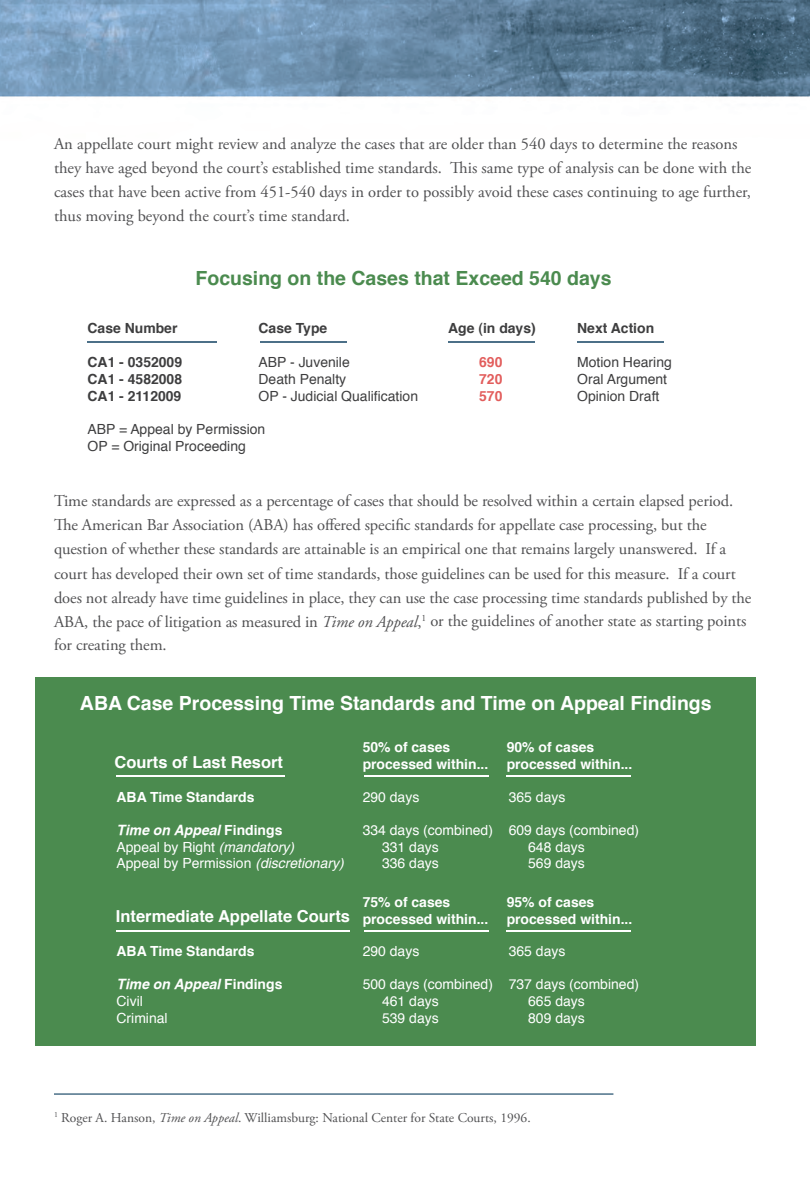
<style>
.page{position:relative;width:810px;height:1188px;background:#fff}
.page>*{position:absolute;margin:0;border:0;box-sizing:border-box;transform-origin:0 0}
.t1{font:700 19.5px "Helvetica";color:#fff}
.t2{font:700 19.5px "Helvetica";color:#4b8b4f}
.t3{font:16.5px/24px "Adobe Garamond Pro";letter-spacing:-.005em;color:#505052}
.t4{font:700 16.5px "Helvetica";color:#fff}
.t5{font:13.95px "Helvetica";color:#fff}
.t6{font:700 13.95px "Helvetica";color:#fff}
.t7{font:13.95px "Helvetica";color:#3e3e3f}
.t8{font:700 13.95px "Helvetica";color:#3e3e3f}
.t9{font:italic 700 13.95px "Helvetica";color:#fff}
.t10{font:700 13.95px "Helvetica";color:#e25d5c}
.t11{font:13.5px "Adobe Garamond Pro";color:#505052}
.s1{font-style:italic}
.s2{font-style:normal}
</style>
<div class="page">
<img style="left:0;top:0;width:810px;height:1095px">
<div style="left:36px;top:677px;width:720px;height:369px;background:#4b8b4f"></div>
<hr style="left:88px;top:342px;width:129px;height:1px;background:#4c7088">
<hr style="left:260px;top:342px;width:86px;height:1px;background:#4c7088">
<hr style="left:448px;top:342px;width:87px;height:1px;background:#4c7088">
<hr style="left:577px;top:342px;width:87px;height:1px;background:#4c7088">
<hr style="left:54px;top:1093px;width:559px;height:2px;background:#4c7088">
<hr style="left:117px;top:776px;width:168px;height:1px;background:#fff">
<hr style="left:364px;top:776px;width:124px;height:1px;background:#fff">
<hr style="left:364px;top:930px;width:124px;height:2px;background:#fff">
<hr style="left:507px;top:776px;width:124px;height:1px;background:#fff">
<hr style="left:507px;top:930px;width:124px;height:2px;background:#fff">
<hr style="left:117px;top:930px;width:233px;height:2px;background:#fff">
<p class="t3" style="left:54px;top:132px;width:699px">An appellate court might review and analyze the cases that are older than 540 days to determine the reasons they have aged beyond the court’s established time standards. This same type of analysis can be done with the cases that have been active from 451-540 days in order to possibly avoid these cases continuing to age further, thus moving beyond the court’s time standard.</p>
<p class="t2" style="left:196px;top:262px;width:418px">Focusing on the Cases that Exceed 540 days</p>
<p class="t8" style="left:88px;top:317px;width:91px">Case Number</p>
<p class="t8" style="left:259px;top:317px;width:70px">Case Type</p>
<p class="t8" style="left:88px;top:351px;width:96px">CA1 - 0352009</p>
<p class="t8" style="left:88px;top:368px;width:96px">CA1 - 4582008</p>
<p class="t8" style="left:88px;top:385px;width:95px">CA1 - 2112009</p>
<p class="t7" style="left:88px;top:419px;width:179px">ABP = Appeal by Permission</p>
<p class="t7" style="left:88px;top:436px;width:160px">OP = Original Proceeding</p>
<p class="t7" style="left:259px;top:352px;width:93px">ABP - Juvenile</p>
<p class="t7" style="left:259px;top:369px;width:89px">Death Penalty</p>
<p class="t7" style="left:259px;top:385px;width:161px">OP - Judicial Qualification</p>
<p class="t8" style="left:448px;top:317px;width:89px">Age (in days)</p>
<p class="t8" style="left:577px;top:317px;width:79px">Next Action</p>
<p class="t10" style="left:479px;top:351px;width:25px">690</p>
<p class="t10" style="left:479px;top:368px;width:25px">720</p>
<p class="t10" style="left:479px;top:385px;width:25px">570</p>
<p class="t7" style="left:577px;top:352px;width:96px">Motion Hearing</p>
<p class="t7" style="left:577px;top:369px;width:91px">Oral Argument</p>
<p class="t7" style="left:577px;top:385px;width:84px">Opinion Draft</p>
<p class="t3" style="left:54px;top:490px;width:699px">Time standards are expressed as a percentage of cases that should be resolved within a certain elapsed period.<br>The American Bar Association (ABA) has offered specific standards for appellate case processing, but the question of whether these standards are attainable is an empirical one that remains largely unanswered. If a court has developed their own set of time standards, those guidelines can be used for this measure. If a court does not already have time guidelines in place, they can use the case processing time standards published by the ABA, the pace of litigation as measured in <span class="s1">Time on Appeal</span>,<sup>1</sup> or the guidelines of another state as starting points for creating them.</p>
<p class="t1" style="left:80px;top:688px;width:633px">ABA Case Processing Time Standards and Time on Appeal Findings</p>
<p class="t4" style="left:114px;top:749px;width:170px">Courts of Last Resort</p>
<p class="t6" style="left:117px;top:785px;width:140px">ABA Time Standards</p>
<p class="t9" style="left:117px;top:822px;width:167px">Time on Appeal <span class="s2">Findings</span></p>
<p class="t5" style="left:117px;top:836px;width:179px">Appeal by Right <span class="s1">(mandatory)</span></p>
<p class="t5" style="left:117px;top:853px;width:229px">Appeal by Permission <span class="s1">(discretionary)</span></p>
<p class="t4" style="left:116px;top:903px;width:236px">Intermediate Appellate Courts</p>
<p class="t6" style="left:117px;top:940px;width:140px">ABA Time Standards</p>
<p class="t9" style="left:117px;top:976px;width:167px">Time on Appeal <span class="s2">Findings</span></p>
<p class="t5" style="left:117px;top:991px;width:28px">Civil</p>
<p class="t5" style="left:117px;top:1007px;width:53px">Criminal</p>
<p class="t6" style="left:363px;top:736px;width:89px">50% of cases</p>
<p class="t6" style="left:363px;top:753px;width:127px">processed within...</p>
<p class="t5" style="left:363px;top:786px;width:58px">290 days</p>
<p class="t5" style="left:363px;top:819px;width:132px">334 days (combined)</p>
<p class="t5" style="left:382px;top:836px;width:58px">331 days</p>
<p class="t5" style="left:382px;top:853px;width:58px">336 days</p>
<p class="t6" style="left:363px;top:891px;width:89px">75% of cases</p>
<p class="t6" style="left:363px;top:908px;width:127px">processed within...</p>
<p class="t5" style="left:363px;top:940px;width:58px">290 days</p>
<p class="t5" style="left:363px;top:974px;width:132px">500 days (combined)</p>
<p class="t5" style="left:382px;top:991px;width:58px">461 days</p>
<p class="t5" style="left:382px;top:1007px;width:58px">539 days</p>
<p class="t6" style="left:507px;top:736px;width:89px">90% of cases</p>
<p class="t6" style="left:507px;top:753px;width:127px">processed within...</p>
<p class="t5" style="left:509px;top:786px;width:58px">365 days</p>
<p class="t5" style="left:509px;top:819px;width:132px">609 days (combined)</p>
<p class="t5" style="left:528px;top:836px;width:58px">648 days</p>
<p class="t5" style="left:528px;top:853px;width:58px">569 days</p>
<p class="t6" style="left:507px;top:891px;width:89px">95% of cases</p>
<p class="t6" style="left:507px;top:908px;width:127px">processed within...</p>
<p class="t5" style="left:509px;top:940px;width:58px">365 days</p>
<p class="t5" style="left:509px;top:974px;width:132px">737 days (combined)</p>
<p class="t5" style="left:528px;top:991px;width:58px">665 days</p>
<p class="t5" style="left:528px;top:1007px;width:58px">809 days</p>
<p class="t11" style="left:54px;top:1109px;width:478px"><sup>1</sup> Roger A. Hanson, <span class="s1">Time on Appeal</span>. Williamsburg: National Center for State Courts, 1996.</p>
</div>
